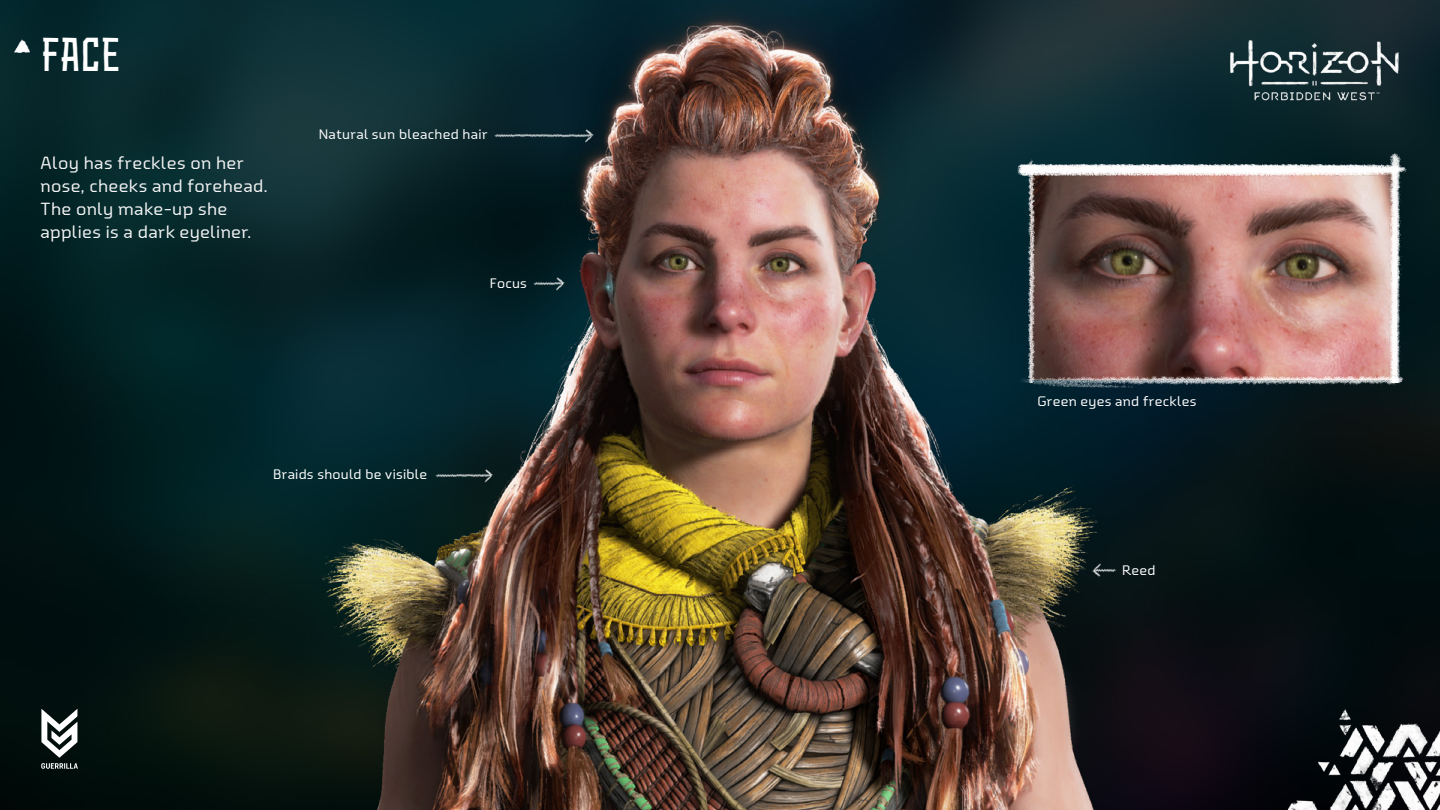
<style>
.page{position:relative;width:1440px;height:810px;background:#fff}
.page>*{position:absolute;margin:0;border:0;box-sizing:border-box;transform-origin:0 0}
.t1{font:condensed 45px "Hunter";color:#fff}
.t2{font:expanded 17.25px/22.8px "Oita";letter-spacing:.02em;color:#f3f3f4}
.t3{font:expanded 13.5px "Oita";letter-spacing:.025em;color:#fff}
</style>
<div class="page">
<img style="left:0;top:0;width:1440px;height:810px">
<img style="left:14px;top:39px;width:15px;height:19px">
<img style="left:1224px;top:34px;width:182px;height:73px">
<img style="left:317px;top:0;width:830px;height:810px">
<img style="left:1039px;top:180px;width:347px;height:192px">
<img style="left:1022px;top:147px;width:17px;height:225px">
<img style="left:1386px;top:147px;width:17px;height:225px">
<img style="left:1008px;top:372px;width:409px;height:19px">
<img style="left:1008px;top:161px;width:409px;height:19px">
<img style="left:431px;top:473px;width:50px;height:6px">
<img style="left:481px;top:467px;width:17px;height:17px">
<img style="left:529px;top:281px;width:24px;height:6px">
<img style="left:553px;top:275px;width:16px;height:17px">
<img style="left:490px;top:133px;width:92px;height:6px">
<img style="left:582px;top:127px;width:17px;height:17px">
<img style="left:1104px;top:566px;width:13px;height:7px">
<img style="left:1088px;top:562px;width:16px;height:17px">
<img style="left:1262px;top:690px;width:178px;height:120px">
<svg style="left:41px;top:709px;width:37px;height:60px"></svg>
<h1 class="t1" style="left:41px;top:26px;width:80px">FACE</h1>
<p class="t2" style="left:40px;top:151px;width:229px">Aloy has freckles on her nose, cheeks and forehead.<br>The only make-up she applies is a dark eyeliner.</p>
<p class="t3" style="left:319px;top:125px;width:170px">Natural sun bleached hair</p>
<p class="t3" style="left:490px;top:274px;width:39px">Focus</p>
<p class="t3" style="left:273px;top:465px;width:156px">Braids should be visible</p>
<p class="t3" style="left:1037px;top:392px;width:160px">Green eyes and freckles</p>
<p class="t3" style="left:1122px;top:561px;width:35px">Reed</p>
</div>
